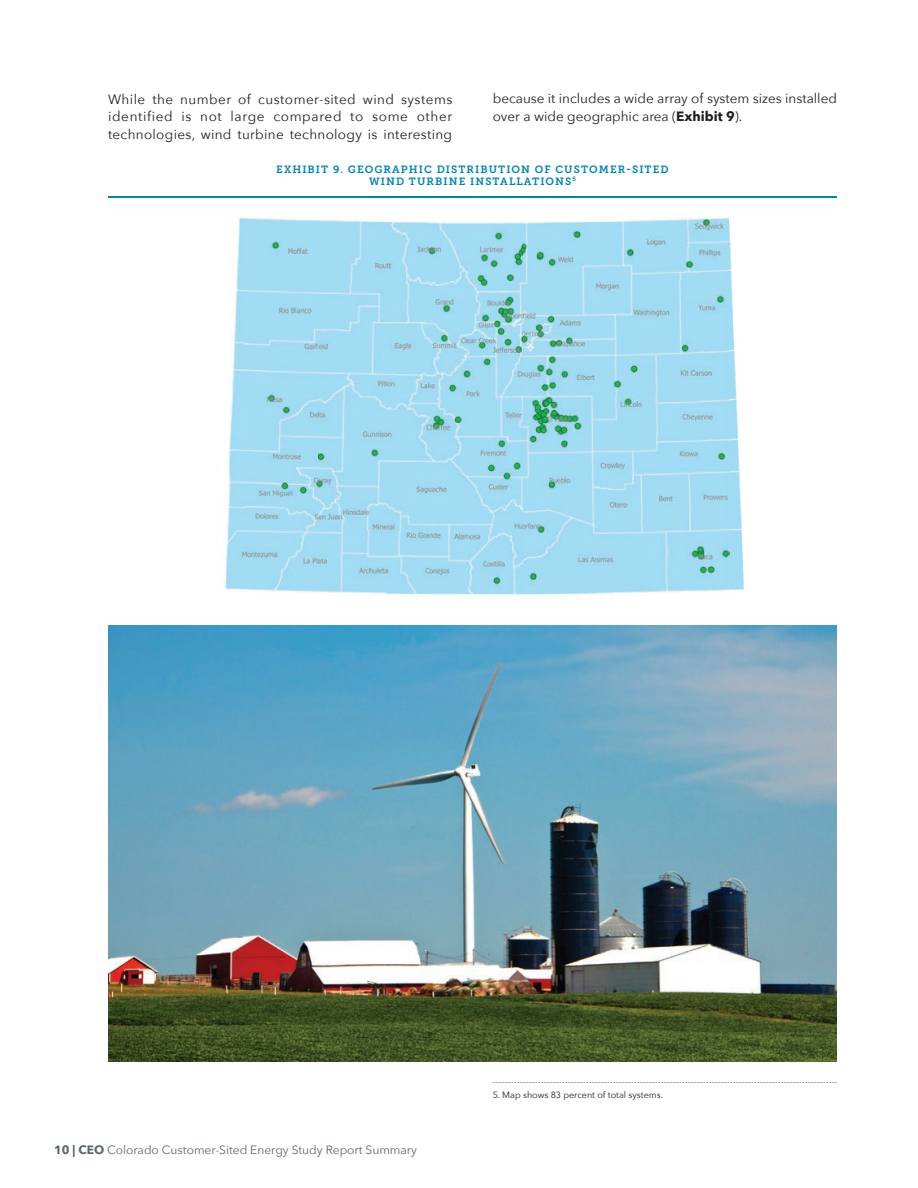
<style>
.page{position:relative;width:918px;height:1188px;background:#fff}
.page>*{position:absolute;margin:0;border:0;box-sizing:border-box;transform-origin:0 0}
.t1{font:13.5px/18px "Avenir Next";color:#231f20;text-align:justify}
.t2{font:12px "Avenir Next";color:#5c666f}
.t3{font:10.5px/12px "Museo Slab 700";letter-spacing:.1em;color:#0084ad;text-align:center}
.t4{font:9px "Avenir Next";color:#231f20}
.s1{font-weight:700}
</style>
<div class="page">
<hr style="left:108px;top:196px;width:729px;height:2px;background:#0084ad">
<svg style="left:493px;top:1082px;width:344px;height:1px"></svg>
<img style="left:108px;top:626px;width:729px;height:435px">
<img style="left:224px;top:216px;width:520px;height:379px">
<p class="t1" style="left:108px;top:90px;width:346px">While the number of customer-sited wind systems identified is not large compared to some other technologies, wind turbine technology is interesting</p>
<p class="t1" style="left:493px;top:90px;width:346px">because it includes a wide array of system sizes installed over a wide geographic area (<span class="s1">Exhibit 9</span>).</p>
<p class="t3" style="left:276px;top:163px;width:394px">EXHIBIT 9. GEOGRAPHIC DISTRIBUTION OF CUSTOMER-SITED<br>WIND TURBINE INSTALLATIONS<sup>5</sup></p>
<p class="t2" style="left:54px;top:1142px;width:365px"><span class="s1">10 | CEO</span> Colorado Customer-Sited Energy Study Report Summary</p>
<p class="t4" style="left:493px;top:1089px;width:172px">5. Map shows 83 percent of total systems.</p>
</div>
